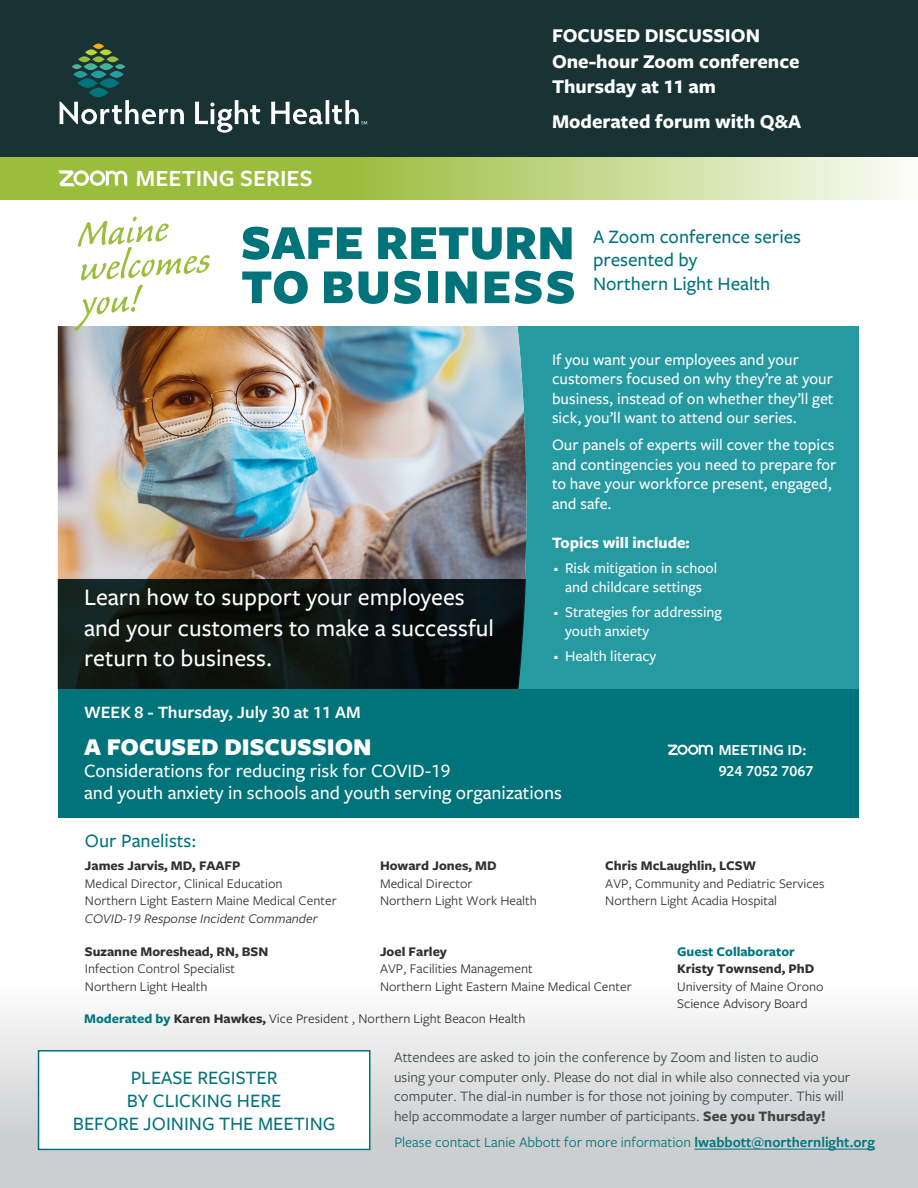
<style>
.page{position:relative;width:918px;height:1188px;background:#fff}
.page>*{position:absolute;margin:0;border:0;box-sizing:border-box;transform-origin:0 0}
._40_48_headline_-_li{font:900 50.55px/44.2px "Freight Sans Pro";color:#00737b}
.t1{font:48.9px "Caliban Std";color:#9abd3b}
._40_48_headline_-_li-2{font:900 25.05px "Freight Sans Pro";color:#fff}
._40_48_headline_-_li-3{font:500 24.6px/30.6px "Freight Sans Pro";color:#fff}
._40_48_headline_-_li-4{font:600 24.15px "Freight Sans Pro";color:#fff}
._40_48_headline_-_li-5{font:700 20.25px "Freight Sans Pro";color:#fff}
._40_48_headline_-_li-6{font:500 19.65px/23.4px "Freight Sans Pro";color:#00737b}
._40_48_headline_-_li-7{font:500 19.5px "Freight Sans Pro";color:#fff}
._40_48_headline_-_li-8{font:600 18px "Freight Sans Pro";color:#fff}
._40_48_headline_-_li-9{font:500 16.5px/19.5px "Freight Sans Pro";color:#fff}
._40_48_headline_-_li-10{font:700 16.5px "Freight Sans Pro";color:#fff}
._40_48_headline_-_li-11{font:600 15.9px "Freight Sans Pro";color:#fff}
.t2{font:500 15.45px/18.3px "Freight Sans Pro";color:#fff;text-align:center}
.t3{font:15px/19.5px "Freight Sans Pro";color:#3d4543}
.t4{font:15px "Freight Sans Pro";color:#007780}
.t5{font:13.65px "Freight Sans Pro";color:#312f30}
.t6{font:700 13.65px "Freight Sans Pro";color:#312f30}
.t7{font:italic 13.65px "Freight Sans Pro";color:#312f30}
.t8{font:700 13.65px "Freight Sans Pro";color:#007780}
.s1{font-weight:700;color:#007780}
.s2{font-weight:700}
.s3{font-weight:600}
</style>
<div class="page">
<div style="left:0;top:982px;width:918px;height:206px;background:linear-gradient(to bottom,#fcfcfc,#c3c5c7)"></div>
<div style="left:495px;top:326px;width:363px;height:363px;background:#269aa1"></div>
<img style="left:58px;top:326px;width:468px;height:253px">
<svg style="left:58px;top:579px;width:468px;height:110px;background:#0d1412"></svg>
<div style="left:0;top:0;width:918px;height:157px;background:#193335"></div>
<svg style="left:59px;top:100px;width:308px;height:33px"></svg>
<div style="left:89px;top:88px;width:19px;height:9px;background:#00737b;border-radius:50%"></div>
<svg style="left:78px;top:56px;width:13px;height:6px"></svg>
<svg style="left:92px;top:56px;width:13px;height:6px"></svg>
<svg style="left:106px;top:56px;width:13px;height:6px"></svg>
<svg style="left:85px;top:49px;width:12px;height:6px"></svg>
<svg style="left:100px;top:49px;width:12px;height:6px"></svg>
<div style="left:93px;top:44px;width:11px;height:5px;background:#faab1a;border-radius:50%"></div>
<svg style="left:100px;top:78px;width:19px;height:10px"></svg>
<svg style="left:78px;top:78px;width:20px;height:10px"></svg>
<svg style="left:84px;top:63px;width:14px;height:7px"></svg>
<svg style="left:99px;top:63px;width:14px;height:7px"></svg>
<div style="left:115px;top:64px;width:10px;height:5px;background:#44b397;border-radius:50%"></div>
<div style="left:72px;top:64px;width:10px;height:5px;background:#44b397;border-radius:50%"></div>
<svg style="left:91px;top:71px;width:15px;height:7px"></svg>
<svg style="left:73px;top:71px;width:15px;height:7px"></svg>
<svg style="left:109px;top:71px;width:15px;height:7px"></svg>
<hr style="left:695px;top:1149px;width:180px;height:1px;background:#007780">
<div style="left:58px;top:689px;width:800px;height:128px;background:#00737b"></div>
<svg style="left:668px;top:745px;width:45px;height:10px"></svg>
<svg style="left:0;top:157px;width:902px;height:43px;background:#b8d075"></svg>
<svg style="left:59px;top:170px;width:68px;height:16px"></svg>
<div style="left:39px;top:1051px;width:331px;height:98px;background:#fff"></div>
<div style="left:38px;top:1050px;width:333px;height:100px;border:2px solid #00737b"></div>
<p class="_40_48_headline_-_li-4" style="left:136px;top:162px;width:178px">MEETING SERIES</p>
<p class="_40_48_headline_-_li-5" style="left:552px;top:22px;width:210px">FOCUSED DISCUSSION</p>
<p class="_40_48_headline_-_li-5" style="left:552px;top:47px;width:249px">One-hour Zoom conference</p>
<p class="_40_48_headline_-_li-5" style="left:552px;top:72px;width:166px">Thursday at 11 am</p>
<p class="_40_48_headline_-_li-5" style="left:552px;top:108px;width:251px">Moderated forum with Q&amp;A</p>
<p class="t1" style="left:75px;top:210px;width:93px;rotate:-4deg">Maine</p>
<p class="t1" style="left:77px;top:244px;width:133px;rotate:-4deg">welcomes</p>
<p class="t1" style="left:80px;top:278px;width:59px;rotate:-4deg">you!</p>
<p class="_40_48_headline_-_li" style="left:241px;top:218px;width:336px">SAFE RETURN<br>TO BUSINESS</p>
<p class="_40_48_headline_-_li-6" style="left:593px;top:224px;width:210px">A Zoom conference series presented by</p>
<p class="_40_48_headline_-_li-6" style="left:593px;top:271px;width:179px">Northern Light Health</p>
<p class="_40_48_headline_-_li-3" style="left:84px;top:581px;width:382px">Learn how to support your employees</p>
<p class="_40_48_headline_-_li-3" style="left:84px;top:612px;width:411px">and your customers to make a successful return to business.</p>
<p class="_40_48_headline_-_li-9" style="left:552px;top:349px;width:283px">If you want your employees and your customers focused on why they’re at your business, instead of on whether they’ll get sick, you’ll want to attend our series.</p>
<p class="_40_48_headline_-_li-9" style="left:552px;top:434px;width:286px">Our panels of experts will cover the topics and contingencies you need to prepare for to have your workforce present, engaged, and safe.</p>
<p class="_40_48_headline_-_li-10" style="left:552px;top:531px;width:139px">Topics will include:</p>
<p class="t2" style="left:552px;top:559px;width:167px">• Risk mitigation in school and childcare settings</p>
<p class="t2" style="left:565px;top:603px;width:158px;text-align:left;text-indent:-13px">• Strategies for addressing youth anxiety</p>
<p class="t2" style="left:552px;top:647px;width:106px">• Health literacy</p>
<p class="_40_48_headline_-_li-8" style="left:84px;top:700px;width:278px">WEEK 8 - Thursday, July 30 at 11 AM</p>
<p class="_40_48_headline_-_li-2" style="left:84px;top:729px;width:289px">A FOCUSED DISCUSSION</p>
<p class="_40_48_headline_-_li-7" style="left:84px;top:757px;width:368px">Considerations for reducing risk for COVID-19</p>
<p class="_40_48_headline_-_li-7" style="left:84px;top:779px;width:479px">and youth anxiety in schools and youth serving organizations</p>
<p class="_40_48_headline_-_li-6" style="left:85px;top:828px;width:113px">Our Panelists:</p>
<p class="t6" style="left:85px;top:856px;width:157px">James Jarvis, MD, FAAFP</p>
<p class="t5" style="left:85px;top:874px;width:199px">Medical Director, Clinical Education</p>
<p class="t5" style="left:85px;top:892px;width:253px">Northern Light Eastern Maine Medical Center</p>
<p class="t7" style="left:85px;top:909px;width:234px">COVID-19 Response Incident Commander</p>
<p class="t6" style="left:380px;top:856px;width:118px">Howard Jones, MD</p>
<p class="t5" style="left:380px;top:874px;width:94px">Medical Director</p>
<p class="t5" style="left:380px;top:892px;width:158px">Northern Light Work Health</p>
<p class="_40_48_headline_-_li-11" style="left:719px;top:739px;width:89px">MEETING ID:</p>
<p class="_40_48_headline_-_li-11" style="left:719px;top:760px;width:96px">924 7052 7067</p>
<p class="t6" style="left:605px;top:856px;width:152px">Chris McLaughlin, LCSW</p>
<p class="t5" style="left:605px;top:874px;width:221px">AVP, Community and Pediatric Services</p>
<p class="t5" style="left:605px;top:892px;width:173px">Northern Light Acadia Hospital</p>
<p class="t6" style="left:85px;top:942px;width:185px">Suzanne Moreshead, RN, BSN</p>
<p class="t5" style="left:85px;top:960px;width:152px">Infection Control Specialist</p>
<p class="t5" style="left:85px;top:977px;width:124px">Northern Light Health</p>
<p class="t6" style="left:380px;top:942px;width:68px">Joel Farley</p>
<p class="t5" style="left:380px;top:960px;width:154px">AVP, Facilities Management</p>
<p class="t5" style="left:380px;top:977px;width:253px">Northern Light Eastern Maine Medical Center</p>
<p class="t5" style="left:84px;top:1009px;width:443px"><span class="s1">Moderated by</span> <span class="s2">Karen Hawkes,</span> Vice President , Northern Light Beacon Health</p>
<p class="t8" style="left:677px;top:942px;width:119px">Guest Collaborator</p>
<p class="t6" style="left:677px;top:959px;width:139px">Kristy Townsend, PhD</p>
<p class="t5" style="left:677px;top:977px;width:148px">University of Maine Orono</p>
<p class="t5" style="left:677px;top:995px;width:132px">Science Advisory Board</p>
<p class="_40_48_headline_-_li-6" style="left:131px;top:1065px;width:148px">PLEASE REGISTER</p>
<p class="_40_48_headline_-_li-6" style="left:127px;top:1088px;width:156px">BY CLICKING HERE</p>
<p class="_40_48_headline_-_li-6" style="left:73px;top:1111px;width:264px">BEFORE JOINING THE MEETING</p>
<p class="t3" style="left:394px;top:1047px;width:458px">Attendees are asked to join the conference by Zoom and listen to audio using your computer only. Please do not dial in while also connected via your computer. The dial-in number is for those not joining by computer. This will help accommodate a larger number of participants. <span class="s2">See you Thursday!</span></p>
<p class="t4" style="left:394px;top:1132px;width:482px">Please contact Lanie Abbott for more information <span class="s3">lwabbott@northernlight.org</span></p>
</div>
